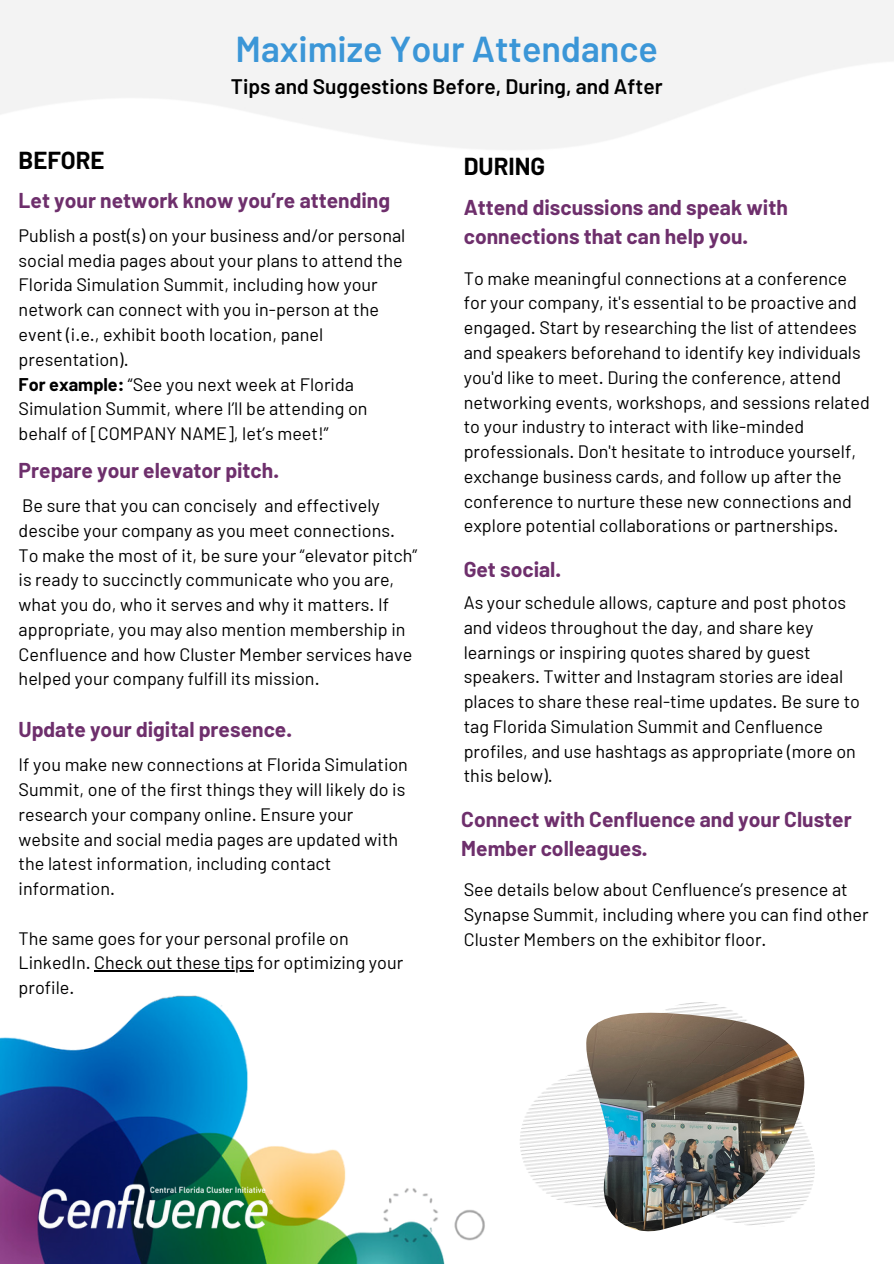
<style>
.page{position:relative;width:894px;height:1264px;background:#fff}
.page>*{position:absolute;margin:0;border:0;box-sizing:border-box;transform-origin:0 0}
.t1{font:600 36px "Barlow";color:#3b96d7}
.t2{font:700 24px "Barlow";color:#000}
.t3{font:700 21px/29.2px "Barlow";color:#6e2f6c}
.t4{font:600 21px "Barlow";color:#000}
.t5{font:18px/24.8px "Barlow";color:#000}
.s1{font-weight:700}
</style>
<div class="page">
<img style="left:0;top:970px;width:815px;height:293px">
<img style="left:38px;top:1181px;width:237px;height:50px">
<img style="left:519px;top:1002px;width:295px;height:223px">
<img style="left:586px;top:1012px;width:218px;height:219px">
<hr style="left:94px;top:970px;width:159px;height:1px;background:#000">
<h1 class="t1" style="left:235px;top:26px;width:424px">Maximize Your Attendance</h1>
<h2 class="t2" style="left:19px;top:145px;width:87px">BEFORE</h2>
<p class="t4" style="left:231px;top:73px;width:433px">Tips and Suggestions Before, During, and After</p>
<h2 class="t2" style="left:463px;top:151px;width:83px">DURING</h2>
<p class="t3" style="left:19px;top:185px;width:373px">Let your network know you’re attending</p>
<p class="t5" style="left:19px;top:222px;width:388px">Publish a post(s) on your business and/or personal social media pages about your plans to attend the Florida Simulation Summit, including how your network can connect with you in-person at the event (i.e., exhibit booth location, panel presentation).<br><span class="s1">For example:</span> “See you next week at Florida Simulation Summit, where I’ll be attending on behalf of [COMPANY NAME], let’s meet!”</p>
<p class="t3" style="left:19px;top:455px;width:262px">Prepare your elevator pitch.</p>
<p class="t5" style="left:19px;top:492px;width:400px">Be sure that you can concisely and effectively descibe your company as you meet connections.<br>To make the most of it, be sure your “elevator pitch” is ready to succinctly communicate who you are, what you do, who it serves and why it matters. If appropriate, you may also mention membership in Cenfluence and how Cluster Member services have helped your company fulfill its mission.</p>
<p class="t3" style="left:19px;top:714px;width:275px">Update your digital presence.</p>
<p class="t5" style="left:19px;top:751px;width:391px">If you make new connections at Florida Simulation Summit, one of the first things they will likely do is research your company online. Ensure your website and social media pages are updated with the latest information, including contact information.</p>
<p class="t5" style="left:19px;top:925px;width:386px">The same goes for your personal profile on<br>LinkedIn. Check out these tips for optimizing your profile.</p>
<p class="t3" style="left:463px;top:192px;width:325px">Attend discussions and speak with connections that can help you.</p>
<p class="t5" style="left:463px;top:265px;width:407px">To make meaningful connections at a conference for your company, it's essential to be proactive and engaged. Start by researching the list of attendees and speakers beforehand to identify key individuals you'd like to meet. During the conference, attend networking events, workshops, and sessions related to your industry to interact with like-minded professionals. Don't hesitate to introduce yourself, exchange business cards, and follow up after the conference to nurture these new connections and explore potential collaborations or partnerships.</p>
<p class="t3" style="left:463px;top:554px;width:99px">Get social.</p>
<p class="t5" style="left:463px;top:589px;width:398px">As your schedule allows, capture and post photos and videos throughout the day, and share key learnings or inspiring quotes shared by guest speakers. Twitter and Instagram stories are ideal places to share these real-time updates. Be sure to tag Florida Simulation Summit and Cenfluence profiles, and use hashtags as appropriate (more on this below).</p>
<p class="t3" style="left:461px;top:804px;width:392px">Connect with Cenfluence and your Cluster<br>Member colleagues.</p>
<p class="t5" style="left:463px;top:876px;width:406px">See details below about Cenfluence’s presence at<br>Synapse Summit, including where you can find other<br>Cluster Members on the exhibitor floor.</p>
</div>
